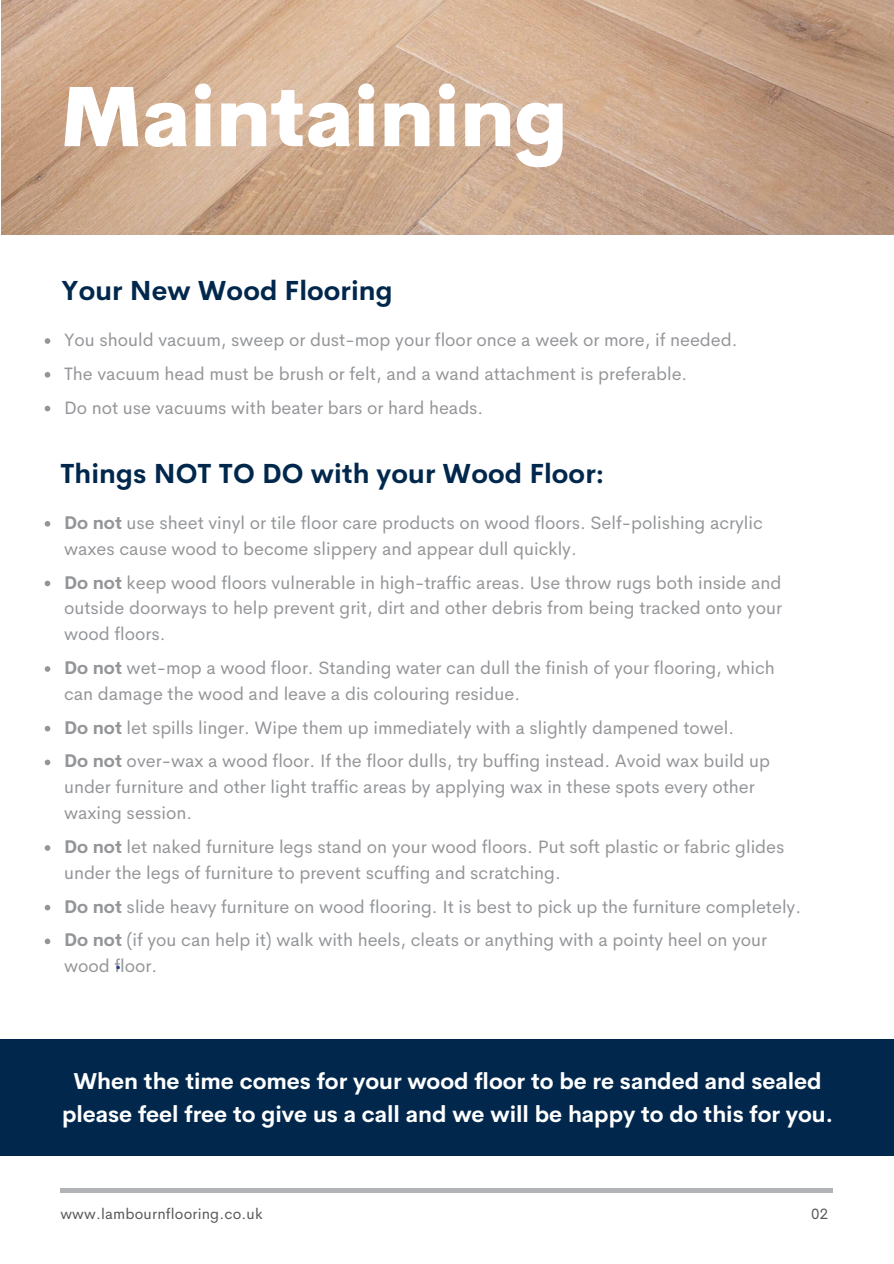
<style>
.page{position:relative;width:894px;height:1264px;background:#fff}
.page>*{position:absolute;margin:0;border:0;box-sizing:border-box;transform-origin:0 0}
.t1{font:800 82.5px "Cerebri Sans";letter-spacing:.005em;color:#fff}
.t2{font:700 27px "Cerebri Sans";letter-spacing:.005em;color:#01284c}
.t3{font:700 22.5px/32.7px "Cerebri Sans";color:#fff;text-align:center}
.t4{font:18px/25.8px "Cerebri Sans";color:#939598}
.t5{font:15px "Cerebri Sans";letter-spacing:.01em;color:#58585a}
.t6{font:15px "Open Sans";color:#26408f}
.s1{font-weight:700}
</style>
<div class="page">
<img style="left:1px;top:1px;width:891px;height:234px">
<hr style="left:60px;top:1188px;width:772px;height:4px;background:#b1b3b6">
<div style="left:0;top:1039px;width:893px;height:116px;background:#01284c"></div>
<svg style="left:45px;top:521px;width:5px;height:5px"></svg>
<svg style="left:45px;top:580px;width:5px;height:6px"></svg>
<svg style="left:45px;top:666px;width:5px;height:5px"></svg>
<svg style="left:45px;top:725px;width:5px;height:6px"></svg>
<svg style="left:45px;top:759px;width:5px;height:6px"></svg>
<svg style="left:45px;top:845px;width:5px;height:5px"></svg>
<svg style="left:45px;top:904px;width:5px;height:6px"></svg>
<svg style="left:45px;top:938px;width:5px;height:6px"></svg>
<svg style="left:45px;top:338px;width:5px;height:6px"></svg>
<svg style="left:45px;top:372px;width:5px;height:5px"></svg>
<svg style="left:45px;top:406px;width:5px;height:5px"></svg>
<p class="t1" style="left:60px;top:64px;width:509px">Maintaining</p>
<h1 class="t2" style="left:62px;top:273px;width:332px">Your New Wood Flooring</h1>
<h3 class="t4" style="left:64px;top:327px;width:674px">You should vacuum, sweep or dust-mop your floor once a week or more, if needed.</h3>
<p class="t4" style="left:64px;top:360px;width:624px">The vacuum head must be brush or felt, and a wand attachment is preferable.</p>
<p class="t4" style="left:64px;top:394px;width:421px">Do not use vacuums with beater bars or hard heads.</p>
<p class="t2" style="left:60px;top:455px;width:545px">Things NOT TO DO with your Wood Floor:</p>
<p class="t4" style="left:64px;top:509px;width:700px"><span class="s1">Do not</span> use sheet vinyl or tile floor care products on wood floors. Self-polishing acrylic waxes cause wood to become slippery and appear dull quickly.</p>
<p class="t4" style="left:64px;top:569px;width:719px;text-align:justify"><span class="s1">Do not</span> keep wood floors vulnerable in high-traffic areas. Use throw rugs both inside and outside doorways to help prevent grit, dirt and other debris from being tracked onto your wood floors.</p>
<h2 class="t4" style="left:64px;top:655px;width:712px"><span class="s1">Do not</span> wet-mop a wood floor. Standing water can dull the finish of your flooring, which can damage the wood and leave a dis colouring residue.</h2>
<p class="t4" style="left:64px;top:714px;width:671px"><span class="s1">Do not</span> let spills linger. Wipe them up immediately with a slightly dampened towel.</p>
<p class="t4" style="left:64px;top:748px;width:707px"><span class="s1">Do not</span> over-wax a wood floor. If the floor dulls, try buffing instead. Avoid wax build up under furniture and other light traffic areas by applying wax in these spots every other waxing session.</p>
<p class="t4" style="left:64px;top:833px;width:721px"><span class="s1">Do not</span> let naked furniture legs stand on your wood floors. Put soft plastic or fabric glides under the legs of furniture to prevent scuffing and scratching.</p>
<p class="t4" style="left:64px;top:893px;width:738px"><span class="s1">Do not</span> slide heavy furniture on wood flooring. It is best to pick up the furniture completely.</p>
<p class="t4" style="left:64px;top:927px;width:704px"><span class="s1">Do not</span> (if you can help it) walk with heels, cleats or anything with a pointy heel on your wood floor.</p>
<p class="t6" style="left:115px;top:956px;width:7px">•</p>
<h2 class="t3" style="left:62px;top:1064px;width:772px">When the time comes for your wood floor to be re sanded and sealed please feel free to give us a call and we will be happy to do this for you.</h2>
<p class="t5" style="left:60px;top:1204px;width:204px">www.lambournflooring.co.uk</p>
<p class="t5" style="left:811px;top:1204px;width:18px">02</p>
</div>
